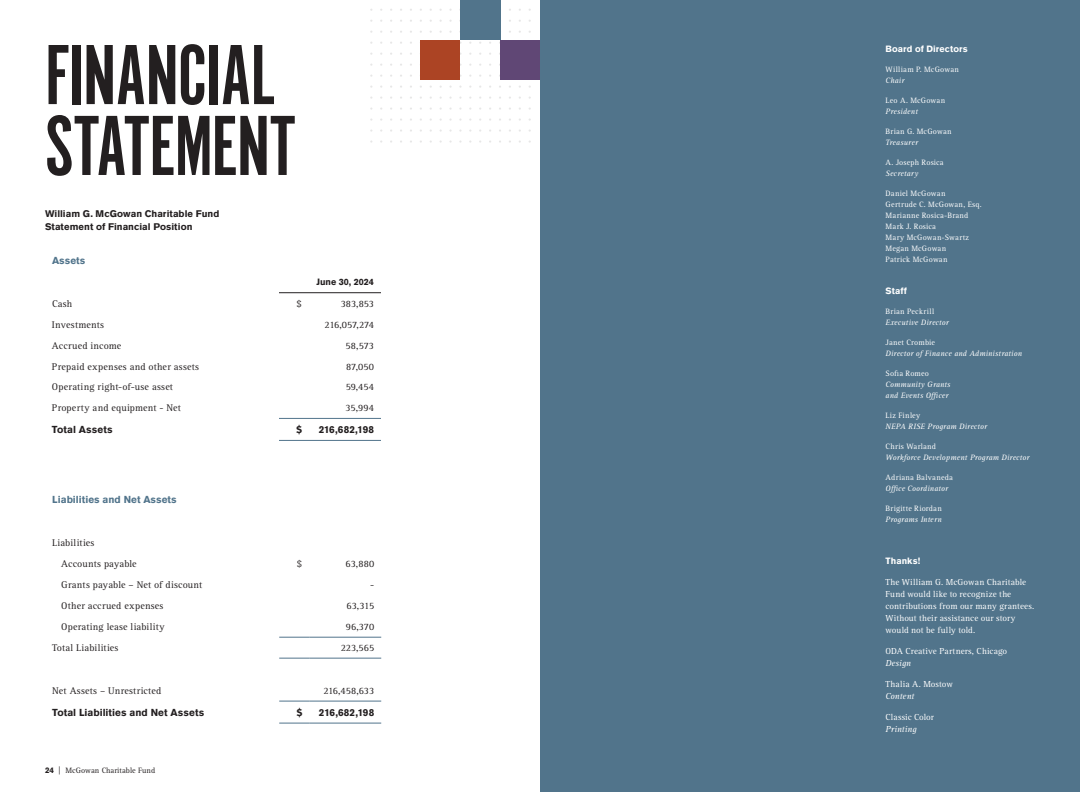
<style>
.page{position:relative;width:1080px;height:792px;background:#fff}
.page>*{position:absolute;margin:0;border:0;box-sizing:border-box;transform-origin:0 0}
.Chapter_Headline{font:88.6px/70.9px "Alternate Got No 1 D";letter-spacing:-.01em;color:#231f20}
.Body_Copy{font:10px "Rotis Serif Pro";letter-spacing:.015em;color:#231f20}
.Body_Copy-2{font:900 10px "Akzidenz Grotesk";letter-spacing:.005em;color:#231f20}
.t1{font:900 10px "Akzidenz Grotesk";color:#51748b}
.Body_Copy-3{font:10px "Rotis Serif Pro";letter-spacing:-.03em;color:#231f20}
.Body_Copy-4{font:10px "Rotis Serif Pro";letter-spacing:-.005em;color:#231f20}
.t2{font:900 9.5px "Akzidenz Grotesk";color:#231f20}
.t3{font:9px/12px "Rotis Serif Pro";letter-spacing:.01em;color:#fff}
.t4{font:900 9px "Akzidenz Grotesk";letter-spacing:.01em;color:#fff}
.t5{font:900 9px "Akzidenz Grotesk";color:#231f20}
.Body_Copy-5{font:italic 8px/11px "Rotis Serif Pro";letter-spacing:.015em;color:#fff}
.Body_Copy-6{font:8px/11px "Rotis Serif Pro";letter-spacing:.025em;color:#fff}
.t6{font:8px "Rotis Serif Pro";color:#231f20}
.s1{font-family:"Akzidenz Grotesk";font-weight:900}
.s2{font-style:italic}
.s3{font-style:normal}
</style>
<div class="page">
<hr style="left:279px;top:292px;width:30px;height:1px;background:#231f20">
<hr style="left:309px;top:292px;width:72px;height:1px;background:#231f20">
<hr style="left:279px;top:418px;width:30px;height:1px;background:#51748b">
<hr style="left:309px;top:418px;width:72px;height:1px;background:#51748b">
<hr style="left:279px;top:440px;width:30px;height:1px;background:#51748b">
<hr style="left:309px;top:440px;width:72px;height:1px;background:#51748b">
<hr style="left:279px;top:637px;width:30px;height:1px;background:#51748b">
<hr style="left:309px;top:637px;width:72px;height:1px;background:#51748b">
<hr style="left:279px;top:658px;width:30px;height:1px;background:#51748b">
<hr style="left:309px;top:658px;width:72px;height:1px;background:#51748b">
<hr style="left:279px;top:701px;width:30px;height:1px;background:#51748b">
<hr style="left:309px;top:701px;width:72px;height:1px;background:#51748b">
<hr style="left:279px;top:723px;width:30px;height:1px;background:#51748b">
<hr style="left:309px;top:723px;width:72px;height:1px;background:#51748b">
<div style="left:540px;top:0;width:540px;height:792px;background:#51748b"></div>
<div style="left:420px;top:40px;width:42px;height:40px;background:#ac4424"></div>
<div style="left:499px;top:40px;width:41px;height:40px;background:#604775"></div>
<div style="left:460px;top:0;width:40px;height:40px;background:#51748b"></div>
<p class="Chapter_Headline" style="left:45px;top:42px;width:252px">FINANCIAL<br>STATEMENT</p>
<p class="t2" style="left:45px;top:208px;width:176px">William G. McGowan Charitable Fund</p>
<p class="t2" style="left:45px;top:221px;width:149px">Statement of Financial Position</p>
<p class="t1" style="left:52px;top:254px;width:35px">Assets</p>
<p class="t5" style="left:316px;top:277px;width:59px">June 30, 2024</p>
<p class="Body_Copy" style="left:52px;top:297px;width:22px">Cash</p>
<p class="Body_Copy" style="left:297px;top:297px;width:7px">$</p>
<p class="Body_Copy" style="left:341px;top:297px;width:35px">383,853</p>
<p class="Body_Copy" style="left:52px;top:318px;width:54px">Investments</p>
<p class="Body_Copy-3" style="left:325px;top:318px;width:51px">216,057,274</p>
<p class="Body_Copy" style="left:52px;top:339px;width:71px">Accrued income</p>
<p class="Body_Copy" style="left:346px;top:339px;width:30px">58,573</p>
<p class="Body_Copy" style="left:52px;top:360px;width:149px">Prepaid expenses and other assets</p>
<p class="Body_Copy" style="left:346px;top:360px;width:29px">87,050</p>
<p class="Body_Copy" style="left:52px;top:381px;width:123px">Operating right-of-use asset</p>
<p class="Body_Copy" style="left:346px;top:381px;width:30px">59,454</p>
<p class="Body_Copy" style="left:52px;top:402px;width:130px">Property and equipment - Net</p>
<p class="Body_Copy" style="left:346px;top:402px;width:30px">35,994</p>
<p class="Body_Copy-2" style="left:52px;top:424px;width:62px">Total Assets</p>
<p class="Body_Copy-2" style="left:296px;top:424px;width:7px">$</p>
<p class="Body_Copy-2" style="left:319px;top:424px;width:57px">216,682,198</p>
<p class="t1" style="left:52px;top:494px;width:126px">Liabilities and Net Assets</p>
<p class="Body_Copy" style="left:52px;top:537px;width:44px">Liabilities</p>
<p class="Body_Copy" style="left:61px;top:558px;width:77px">Accounts payable</p>
<p class="Body_Copy" style="left:297px;top:558px;width:7px">$</p>
<p class="Body_Copy" style="left:346px;top:558px;width:30px">63,880</p>
<p class="Body_Copy" style="left:61px;top:579px;width:143px">Grants payable – Net of discount</p>
<p class="Body_Copy" style="left:370px;top:579px;width:6px">-</p>
<p class="Body_Copy" style="left:61px;top:600px;width:104px">Other accrued expenses</p>
<p class="Body_Copy" style="left:347px;top:600px;width:29px">63,315</p>
<p class="Body_Copy" style="left:61px;top:621px;width:105px">Operating lease liability</p>
<p class="Body_Copy" style="left:346px;top:621px;width:30px">96,370</p>
<p class="Body_Copy" style="left:52px;top:642px;width:68px">Total Liabilities</p>
<p class="Body_Copy" style="left:341px;top:642px;width:35px">223,565</p>
<p class="Body_Copy" style="left:52px;top:685px;width:111px">Net Assets – Unrestricted</p>
<p class="Body_Copy-4" style="left:323px;top:685px;width:52px">216,458,633</p>
<p class="Body_Copy-2" style="left:52px;top:707px;width:154px">Total Liabilities and Net Assets</p>
<p class="Body_Copy-2" style="left:297px;top:707px;width:7px">$</p>
<p class="Body_Copy-2" style="left:319px;top:707px;width:57px">216,682,198</p>
<p class="t6" style="left:45px;top:766px;width:112px"><span class="s1">24</span> | McGowan Charitable Fund</p>
<p class="t4" style="left:886px;top:44px;width:84px">Board of Directors</p>
<p class="Body_Copy-6" style="left:886px;top:64px;width:75px">William P. McGowan<br><span class="s2">Chair</span></p>
<p class="Body_Copy-6" style="left:886px;top:95px;width:61px">Leo A. McGowan<br><span class="s2">President</span></p>
<p class="Body_Copy-6" style="left:886px;top:126px;width:68px">Brian G. McGowan<br><span class="s2">Treasurer</span></p>
<p class="Body_Copy-6" style="left:886px;top:157px;width:60px">A. Joseph Rosica<br><span class="s2">Secretary</span></p>
<p class="Body_Copy-6" style="left:886px;top:188px;width:98px">Daniel McGowan<br>Gertrude C. McGowan, Esq.<br>Marianne Rosica-Brand<br>Mark J. Rosica<br>Mary McGowan-Swartz<br>Megan McGowan<br>Patrick McGowan</p>
<p class="t4" style="left:886px;top:286px;width:23px">Staff</p>
<p class="Body_Copy-5" style="left:886px;top:306px;width:65px"><span class="s3">Brian Peckrill<br></span>Executive Director</p>
<p class="Body_Copy-5" style="left:886px;top:337px;width:138px"><span class="s3">Janet Crombie<br></span>Director of Finance and Administration</p>
<p class="Body_Copy-5" style="left:886px;top:368px;width:66px"><span class="s3">Sofia Romeo<br></span>Community Grants and Events Officer</p>
<p class="Body_Copy-5" style="left:886px;top:410px;width:103px"><span class="s3">Liz Finley<br></span>NEPA RISE Program Director</p>
<p class="Body_Copy-5" style="left:886px;top:441px;width:145px"><span class="s3">Chris Warland<br></span>Workforce Development Program Director</p>
<p class="Body_Copy-5" style="left:886px;top:472px;width:69px"><span class="s3">Adriana Balvaneda<br></span>Office Coordinator</p>
<p class="Body_Copy-6" style="left:886px;top:503px;width:58px">Brigitte Riordan<br><span class="s2">Programs Intern</span></p>
<p class="t4" style="left:886px;top:556px;width:36px">Thanks!</p>
<p class="t3" style="left:886px;top:576px;width:150px">The William G. McGowan Charitable<br>Fund would like to recognize the contributions from our many grantees.<br>Without their assistance our story would not be fully told.</p>
<p class="t3" style="left:886px;top:645px;width:123px">ODA Creative Partners, Chicago<br><span class="s2">Design</span></p>
<p class="t3" style="left:886px;top:678px;width:69px">Thalia A. Mostow<br><span class="s2">Content</span></p>
<p class="t3" style="left:886px;top:711px;width:50px">Classic Color<br><span class="s2">Printing</span></p>
</div>
